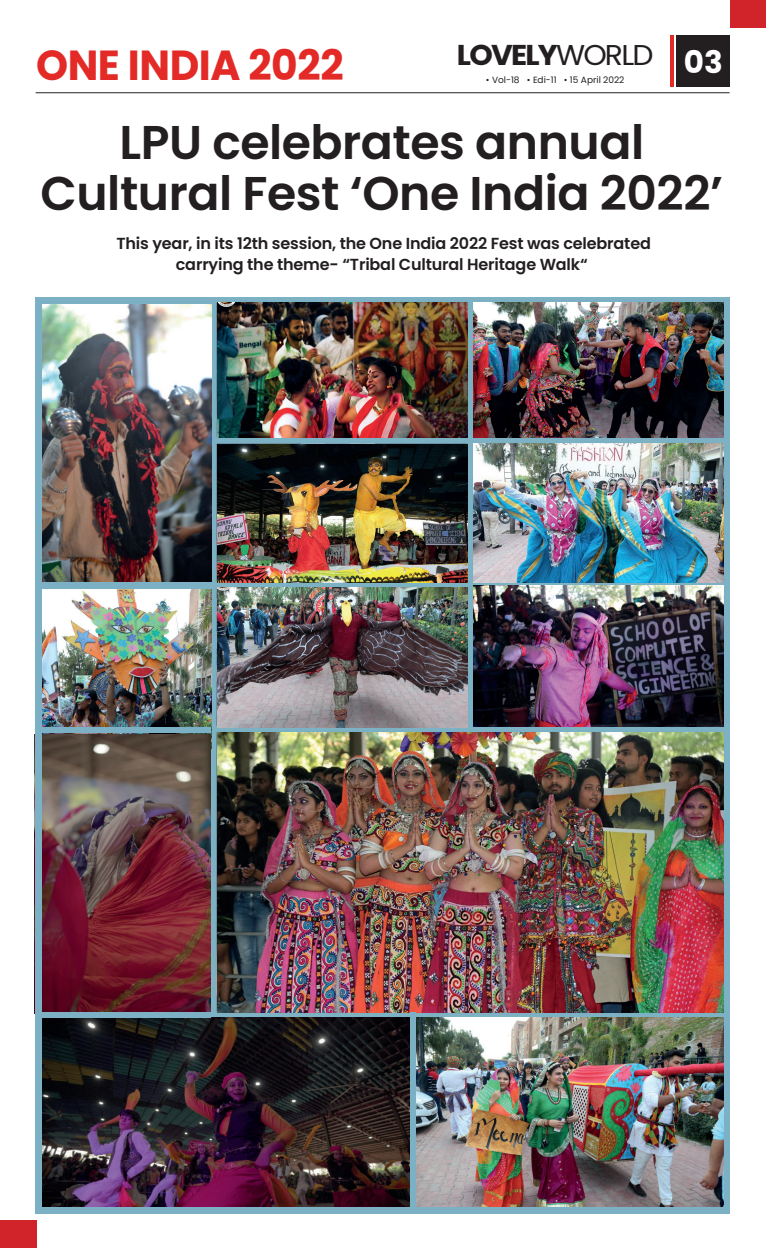
<style>
.page{position:relative;width:766px;height:1248px;background:#fff}
.page>*{position:absolute;margin:0;border:0;box-sizing:border-box;transform-origin:0 0}
.t1{font:600 47.3px/50.8px "Poppins";letter-spacing:-.01em;color:#231f20;text-align:center}
.t2{font:700 42px "Poppins";letter-spacing:-.01em;color:#e32a26}
.t3{font:700 31px "Poppins";color:#fff}
.t4{font:700 28.7px "Poppins";letter-spacing:-.06em;color:#231f20;scale:1.04 1}
.t5{font:600 16px/21px "Poppins";letter-spacing:-.01em;color:#231f20;text-align:center}
.t6{font:9px "Poppins";color:#231f20}
.s1{font-weight:400}
</style>
<div class="page">
<div style="left:729px;top:0;width:36px;height:27px;background:#d1232a"></div>
<div style="left:0;top:1220px;width:36px;height:28px;background:#d1232a"></div>
<hr style="left:36px;top:92px;width:693px;height:1px;background:#231f20">
<div style="left:676px;top:36px;width:53px;height:51px;background:#231f20"></div>
<hr style="left:670px;top:36px;width:3px;height:51px;background:#e32a26">
<img style="left:211px;top:297px;width:518px;height:720px">
<img style="left:217px;top:444px;width:251px;height:138px">
<img style="left:217px;top:303px;width:250px;height:134px">
<img style="left:42px;top:303px;width:169px;height:279px">
<img style="left:42px;top:589px;width:170px;height:159px">
<img style="left:42px;top:734px;width:169px;height:278px">
<div style="left:35px;top:728px;width:176px;height:5px;background:#7cb0c4"></div>
<img style="left:473px;top:302px;width:250px;height:135px">
<img style="left:217px;top:587px;width:251px;height:141px">
<img style="left:473px;top:585px;width:250px;height:141px">
<img style="left:218px;top:732px;width:505px;height:280px">
<img style="left:42px;top:1017px;width:367px;height:190px">
<img style="left:416px;top:1017px;width:307px;height:190px">
<img style="left:473px;top:444px;width:250px;height:138px">
<div style="left:35px;top:297px;width:176px;height:6px;background:#7cb0c4"></div>
<div style="left:35px;top:582px;width:176px;height:7px;background:#7cb0c4"></div>
<div style="left:35px;top:1012px;width:176px;height:5px;background:#7cb0c4"></div>
<div style="left:409px;top:1012px;width:6px;height:195px;background:#7cb0c4"></div>
<div style="left:35px;top:1207px;width:694px;height:7px;background:#7cb0c4"></div>
<div style="left:35px;top:303px;width:7px;height:714px;background:#7cb0c4"></div>
<div style="left:35px;top:498px;width:7px;height:714px;background:#7cb0c4"></div>
<div style="left:723px;top:1014px;width:6px;height:195px;background:#7cb0c4"></div>
<h3 class="t4" style="left:457px;top:38px;width:190px">LOVELY<span class="s1">WORLD</span></h3>
<h2 class="t2" style="left:36px;top:41px;width:309px">ONE INDIA 2022</h2>
<h3 class="t3" style="left:683px;top:44px;width:40px">03</h3>
<p class="t6" style="left:486px;top:75px;width:140px">• Vol-18 • Edi-11 • 15 April 2022</p>
<h1 class="t1" style="left:41px;top:117px;width:683px">LPU celebrates annual<br>Cultural Fest ‘One India 2022’</h1>
<p class="t5" style="left:116px;top:233px;width:536px">This year, in its 12th session, the One India 2022 Fest was celebrated carrying the theme- “Tribal Cultural Heritage Walk“</p>
</div>
